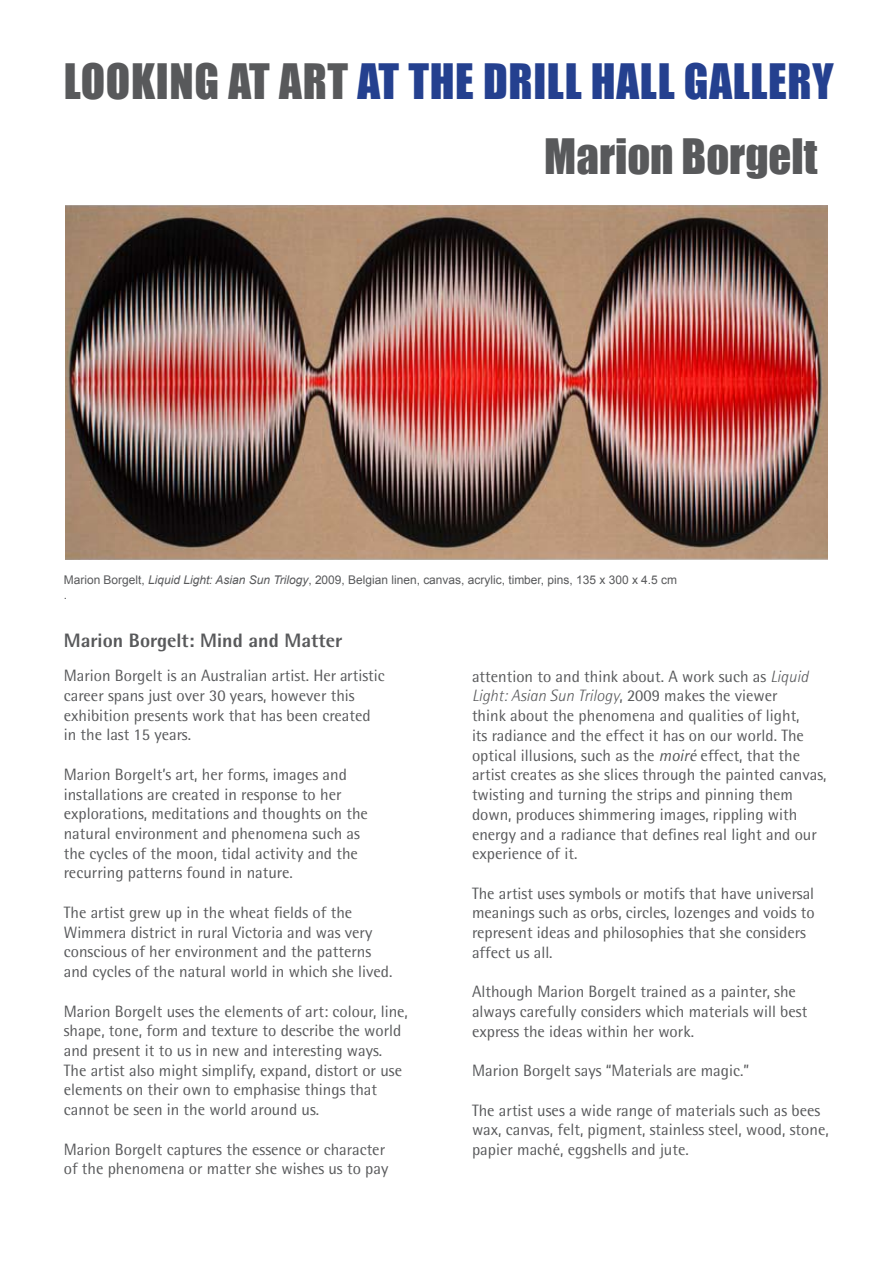
<style>
.page{position:relative;width:893px;height:1263px;background:#fff}
.page>*{position:absolute;margin:0;border:0;box-sizing:border-box;transform-origin:0 0}
.t1{font:44.85px/75.2px "Impact";letter-spacing:.015em;color:#58595b}
.t2{font:800 19.5px "Rotis Semi Sans";color:#58595b}
.t3{font:16.5px/19.8px "Rotis Semi Sans";color:#58595b}
.t4{font:12px/15px "Arial";color:#58595b}
.s1{color:#24408f}
.s2{font-style:italic}
.s3{font-weight:300;font-style:italic}
</style>
<div class="page">
<img style="left:65px;top:206px;width:762px;height:354px">
<h1 class="t1" style="left:544px;top:43px;width:291px;text-indent:-480px">LOOKING AT ART <span class="s1">AT THE DRILL HALL GALLERY<br></span>Marion Borgelt</h1>
<p class="t4" style="left:64px;top:573px;width:615px">Marion Borgelt, <span class="s2">Liquid Light: Asian Sun Trilogy</span>, 2009, Belgian linen, canvas, acrylic, timber, pins, 135 x 300 x 4.5 cm .</p>
<p class="t2" style="left:64px;top:627px;width:280px">Marion Borgelt: Mind and Matter</p>
<p class="t3" style="left:64px;top:665px;width:322px">Marion Borgelt is an Australian artist. Her artistic career spans just over 30 years, however this exhibition presents work that has been created in the last 15 years.</p>
<p class="t3" style="left:64px;top:764px;width:306px">Marion Borgelt’s art, her forms, images and installations are created in response to her explorations, meditations and thoughts on the natural environment and phenomena such as the cycles of the moon, tidal activity and the recurring patterns found in nature.</p>
<p class="t3" style="left:64px;top:902px;width:330px">The artist grew up in the wheat fields of the Wimmera district in rural Victoria and was very conscious of her environment and the patterns and cycles of the natural world in which she lived.</p>
<p class="t3" style="left:64px;top:1001px;width:346px">Marion Borgelt uses the elements of art: colour, line, shape, tone, form and texture to describe the world and present it to us in new and interesting ways.<br>The artist also might simplify, expand, distort or use elements on their own to emphasise things that cannot be seen in the world around us.</p>
<p class="t3" style="left:64px;top:1139px;width:326px">Marion Borgelt captures the essence or character of the phenomena or matter she wishes us to pay</p>
<p class="t3" style="left:472px;top:666px;width:356px">attention to and think about. A work such as <span class="s3">Liquid Light: Asian Sun Trilogy</span>, 2009 makes the viewer<br>think about the phenomena and qualities of light,<br>its radiance and the effect it has on our world. The optical illusions, such as the <span class="s2">moiré</span> effect, that the artist creates as she slices through the painted canvas, twisting and turning the strips and pinning them down, produces shimmering images, rippling with energy and a radiance that defines real light and our experience of it.</p>
<p class="t3" style="left:472px;top:883px;width:344px">The artist uses symbols or motifs that have universal meanings such as orbs, circles, lozenges and voids to represent ideas and philosophies that she considers affect us all.</p>
<p class="t3" style="left:472px;top:982px;width:337px">Although Marion Borgelt trained as a painter, she always carefully considers which materials will best express the ideas within her work.</p>
<p class="t3" style="left:472px;top:1061px;width:279px">Marion Borgelt says “Materials are magic.”</p>
<p class="t3" style="left:472px;top:1100px;width:358px">The artist uses a wide range of materials such as bees wax, canvas, felt, pigment, stainless steel, wood, stone, papier maché, eggshells and jute.</p>
</div>
